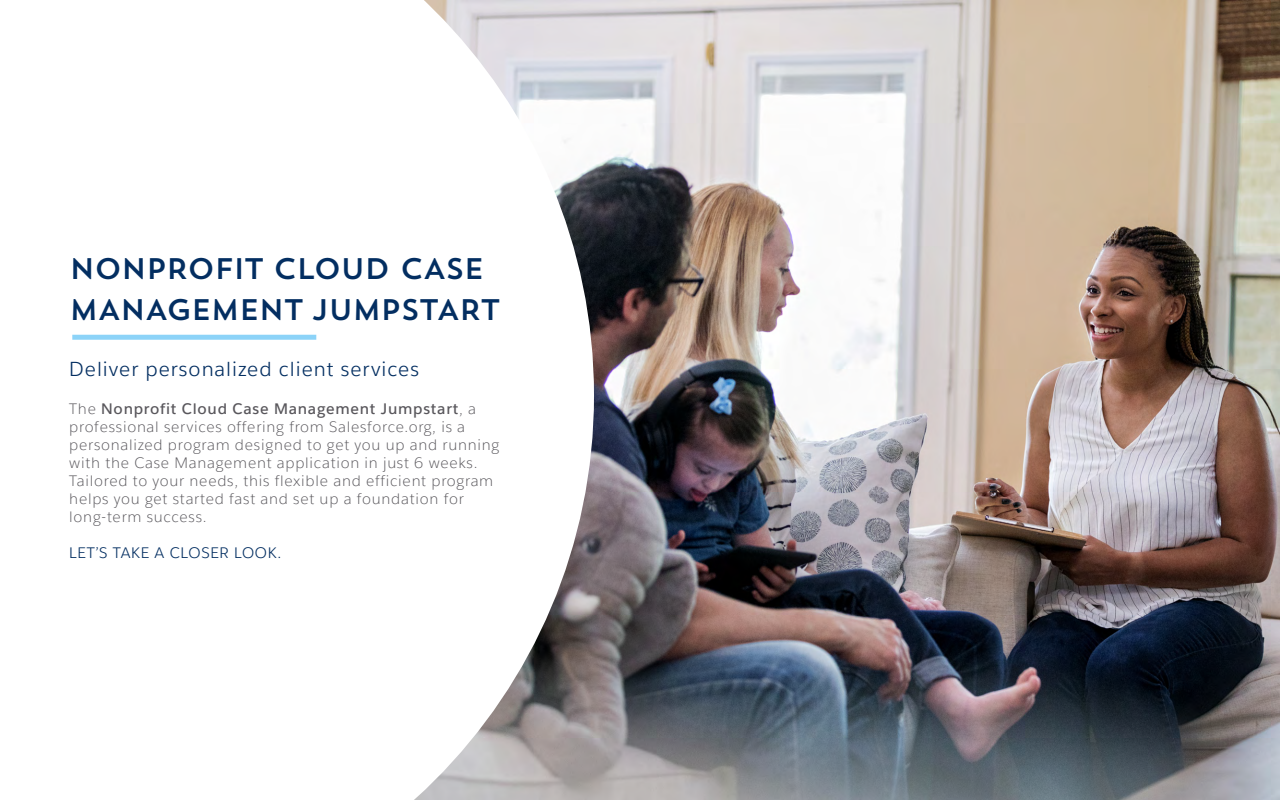
<style>
.page{position:relative;width:1280px;height:800px;background:#fff}
.page>*{position:absolute;margin:0;border:0;box-sizing:border-box;transform-origin:0 0}
.Section_Headers{font:29.6px/40.9px "Trend Sans One";letter-spacing:-.05em;color:#032e61}
.Stories_Headline{font:20px "Salesforce Sans";letter-spacing:.05em;color:#032e61}
.Stories_Headline-2{font:300 15px/18px "Salesforce Sans";letter-spacing:.05em;color:#59575c}
.Stories_Headline-3{font:15px "Salesforce Sans";letter-spacing:.05em;color:#032e61}
.s1{font-weight:600}
</style>
<div class="page">
<img style="left:594px;top:0;width:686px;height:800px">
<svg style="left:72px;top:0;width:522px;height:800px"></svg>
<div style="left:72px;top:335px;width:244px;height:5px;background:#8cd3f8"></div>
<p class="Section_Headers" style="left:69px;top:248px;width:433px">NONPROFIT CLOUD CASE<br>MANAGEMENT JUMPSTART</p>
<p class="Stories_Headline" style="left:69px;top:356px;width:351px">Deliver personalized client services</p>
<p class="Stories_Headline-2" style="left:69px;top:400px;width:432px">The <span class="s1">Nonprofit Cloud Case Management Jumpstart</span>, a professional services offering from Salesforce.org, is a personalized program designed to get you up and running with the Case Management application in just 6 weeks.<br>Tailored to your needs, this flexible and efficient program helps you get started fast and set up a foundation for long-term success.</p>
<p class="Stories_Headline-3" style="left:69px;top:543px;width:214px">LET’S TAKE A CLOSER LOOK.</p>
</div>
